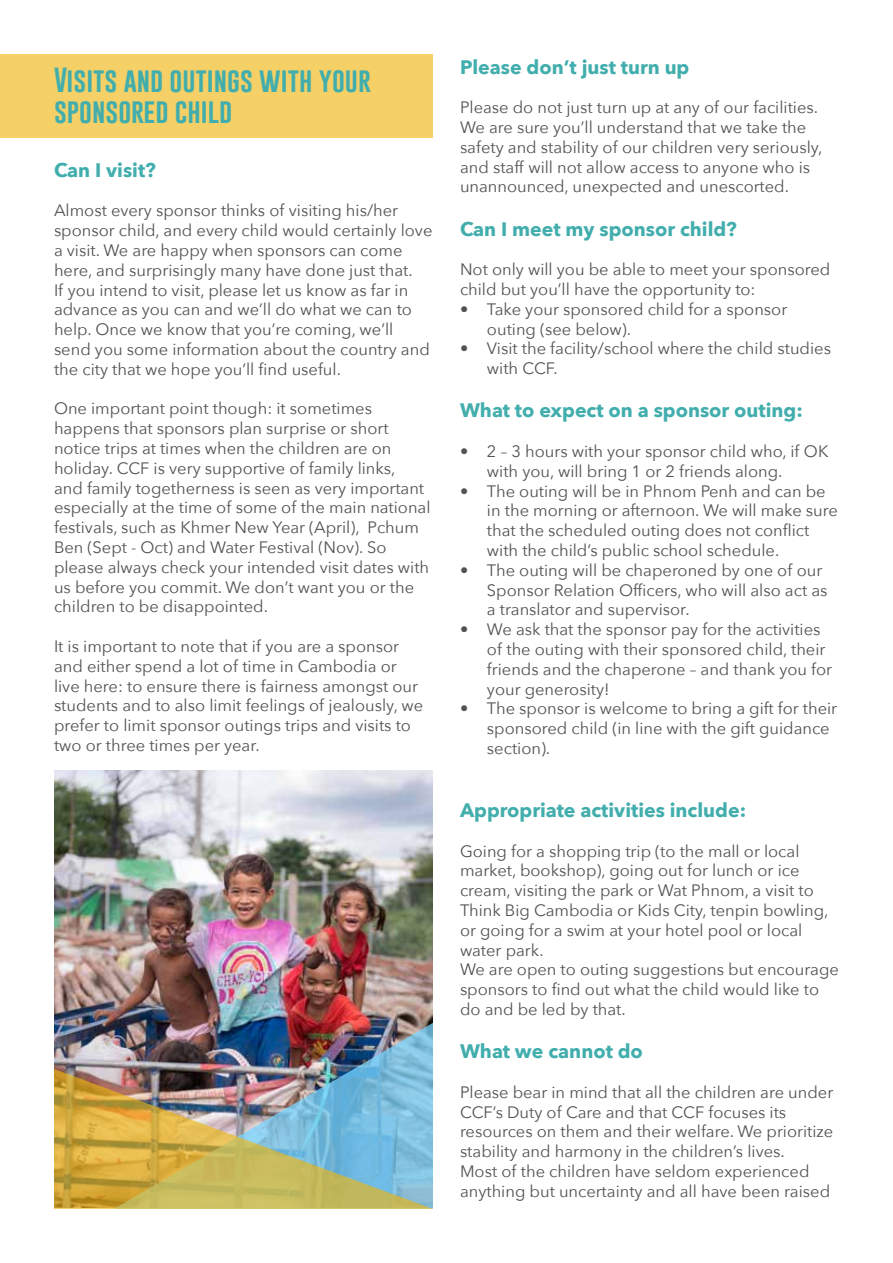
<style>
.page{position:relative;width:893px;height:1263px;background:#fff}
.page>*{position:absolute;margin:0;border:0;box-sizing:border-box;transform-origin:0 0}
.t1{font:25.5px/30.6px "Gobold";color:#41aead}
.t2{font:700 19.5px "Avenir Next";color:#41aead}
.t3{font:16.5px/19.8px "Avenir Next";color:#515254}
</style>
<div class="page">
<div style="left:0;top:54px;width:433px;height:84px;background:#f4d067"></div>
<img style="left:54px;top:770px;width:379px;height:299px">
<img style="left:114px;top:1023px;width:319px;height:46px">
<img style="left:54px;top:1069px;width:379px;height:140px">
<h1 class="t1" style="left:54px;top:65px;width:319px">Visits and outings with your sponsored child</h1>
<p class="t2" style="left:54px;top:153px;width:103px">Can I visit?</p>
<p class="t3" style="left:54px;top:200px;width:380px">Almost every sponsor thinks of visiting his/her sponsor child, and every child would certainly love a visit. We are happy when sponsors can come here, and surprisingly many have done just that.<br>If you intend to visit, please let us know as far in advance as you can and we’ll do what we can to help. Once we know that you’re coming, we’ll send you some information about the country and the city that we hope you’ll find useful.</p>
<p class="t3" style="left:54px;top:398px;width:378px">One important point though: it sometimes happens that sponsors plan surprise or short notice trips at times when the children are on holiday. CCF is very supportive of family links,<br>and family togetherness is seen as very important especially at the time of some of the main national festivals, such as Khmer New Year (April), Pchum Ben (Sept - Oct) and Water Festival (Nov). So please always check your intended visit dates with us before you commit. We don’t want you or the children to be disappointed.</p>
<p class="t3" style="left:54px;top:636px;width:371px">It is important to note that if you are a sponsor and either spend a lot of time in Cambodia or live here: to ensure there is fairness amongst our students and to also limit feelings of jealously, we prefer to limit sponsor outings trips and visits to two or three times per year.</p>
<p class="t2" style="left:460px;top:50px;width:231px">Please don’t just turn up</p>
<p class="t3" style="left:460px;top:97px;width:364px">Please do not just turn up at any of our facilities.<br>We are sure you’ll understand that we take the safety and stability of our children very seriously, and staff will not allow access to anyone who is unannounced, unexpected and unescorted.</p>
<p class="t2" style="left:460px;top:212px;width:278px">Can I meet my sponsor child?</p>
<p class="t3" style="left:460px;top:259px;width:372px">Not only will you be able to meet your sponsored child but you’ll have the opportunity to:</p>
<p class="t3" style="left:487px;top:298px;width:302px;text-indent:-27px">• Take your sponsored child for a sponsor outing (see below).</p>
<p class="t3" style="left:487px;top:338px;width:346px;text-indent:-27px">• Visit the facility/school where the child studies with CCF.</p>
<p class="t2" style="left:460px;top:394px;width:344px">What to expect on a sponsor outing:</p>
<p class="t3" style="left:487px;top:441px;width:343px;text-indent:-27px">• 2 – 3 hours with your sponsor child who, if OK with you, will bring 1 or 2 friends along.</p>
<p class="t3" style="left:487px;top:480px;width:352px;text-indent:-27px">• The outing will be in Phnom Penh and can be in the morning or afternoon. We will make sure that the scheduled outing does not conflict with the child’s public school schedule.</p>
<p class="t3" style="left:487px;top:559px;width:342px;text-indent:-27px">• The outing will be chaperoned by one of our<br>Sponsor Relation Officers, who will also act as a translator and supervisor.</p>
<p class="t3" style="left:487px;top:619px;width:347px;text-indent:-27px">• We ask that the sponsor pay for the activities of the outing with their sponsored child, their friends and the chaperone – and thank you for your generosity!</p>
<p class="t3" style="left:487px;top:698px;width:352px;text-indent:-27px">• The sponsor is welcome to bring a gift for their sponsored child (in line with the gift guidance section).</p>
<p class="t2" style="left:460px;top:793px;width:288px">Appropriate activities include:</p>
<p class="t3" style="left:460px;top:840px;width:380px">Going for a shopping trip (to the mall or local market, bookshop), going out for lunch or ice cream, visiting the park or Wat Phnom, a visit to Think Big Cambodia or Kids City, tenpin bowling, or going for a swim at your hotel pool or local water park.<br>We are open to outing suggestions but encourage sponsors to find out what the child would like to do and be led by that.</p>
<p class="t2" style="left:460px;top:1034px;width:184px">What we cannot do</p>
<p class="t3" style="left:460px;top:1081px;width:375px">Please bear in mind that all the children are under CCF’s Duty of Care and that CCF focuses its resources on them and their welfare. We prioritize stability and harmony in the children’s lives.<br>Most of the children have seldom experienced anything but uncertainty and all have been raised</p>
</div>
